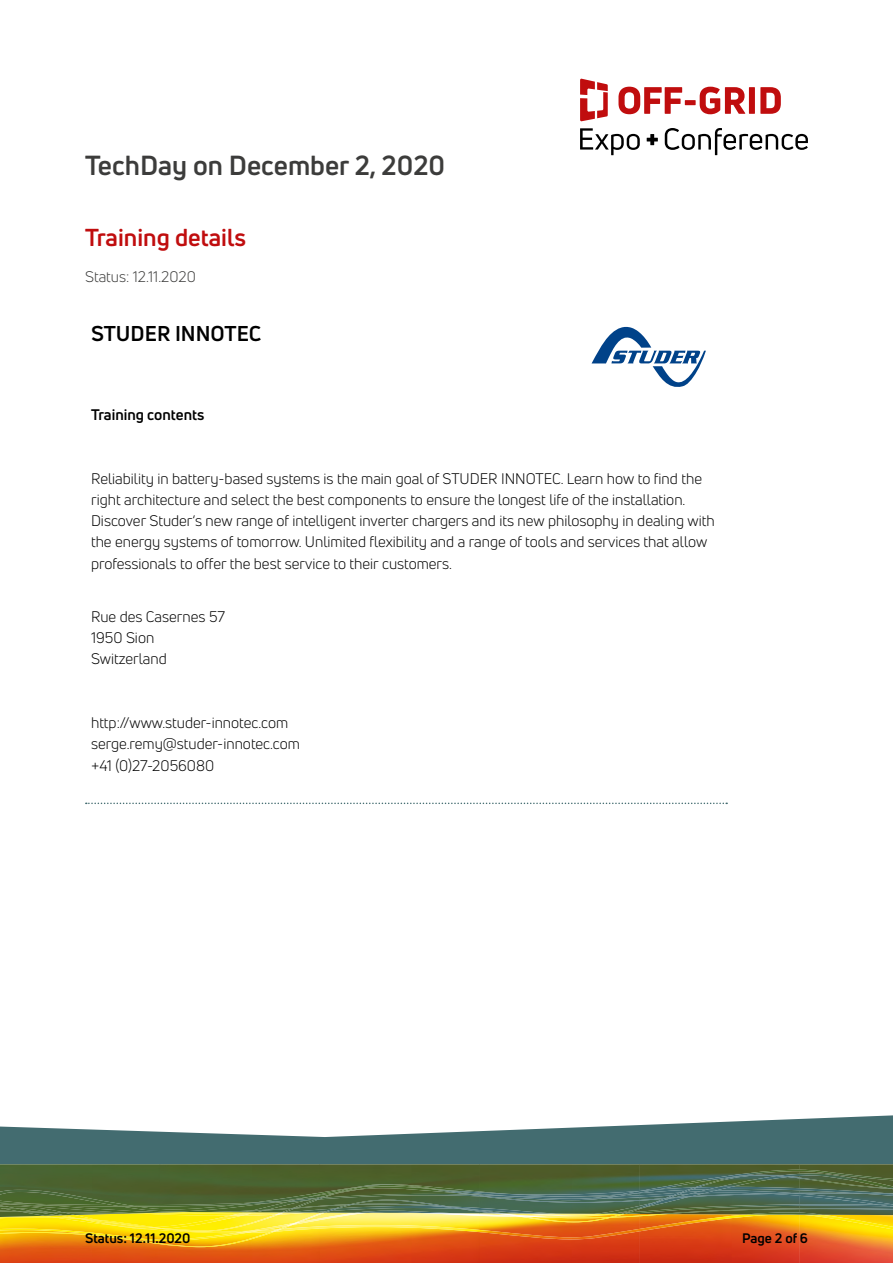
<style>
.page{position:relative;width:893px;height:1263px;background:#fff}
.page>*{position:absolute;margin:0;border:0;box-sizing:border-box;transform-origin:0 0}
.t1{font:700 27px "Uni Neue";color:#3c3c3b}
.t2{font:700 24px "Uni Neue";color:#c00d0e}
.t3{font:700 21px "Uni Neue";color:#000}
.t4{font:15px/21.3px "Uni Neue";color:#000}
.t5{font:15px "Uni Neue";color:#3c3c3b}
.t6{font:700 15px "Uni Neue";color:#000}
.t7{font:700 13.5px "Uni Neue";color:#000}
</style>
<div class="page">
<img style="left:640px;top:1215px;width:253px;height:48px">
<img style="left:325px;top:1215px;width:442px;height:24px">
<img style="left:325px;top:1215px;width:163px;height:1px">
<img style="left:508px;top:1218px;width:103px;height:4px">
<img style="left:0;top:1215px;width:325px;height:32px">
<img style="left:286px;top:1222px;width:15px;height:4px">
<svg style="left:270px;top:1229px;width:12px;height:3px"></svg>
<img style="left:614px;top:1215px;width:54px;height:3px">
<img style="left:498px;top:1215px;width:116px;height:3px">
<svg style="left:0;top:1115px;width:893px;height:49px;fill:#436c70"></svg>
<img style="left:0;top:1164px;width:160px;height:53px">
<img style="left:160px;top:1164px;width:733px;height:6px">
<img style="left:58px;top:1213px;width:835px;height:2px">
<img style="left:746px;top:1214px;width:76px;height:1px">
<img style="left:0;top:1213px;width:58px;height:3px">
<img style="left:284px;top:1212px;width:375px;height:2px">
<img style="left:351px;top:1206px;width:275px;height:6px">
<svg style="left:603px;top:1212px;width:27px;height:3px"></svg>
<img style="left:635px;top:1206px;width:258px;height:3px">
<img style="left:498px;top:1209px;width:5px;height:3px">
<img style="left:472px;top:1207px;width:8px;height:2px">
<img style="left:0;top:1206px;width:350px;height:7px">
<img style="left:48px;top:1209px;width:220px;height:4px">
<svg style="left:291px;top:1207px;width:6px;height:2px"></svg>
<svg style="left:0;top:1206px;width:39px;height:6px"></svg>
<svg style="left:129px;top:1213px;width:21px;height:1px"></svg>
<img style="left:431px;top:1206px;width:10px;height:2px">
<img style="left:322px;top:1206px;width:29px;height:6px">
<svg style="left:326px;top:1208px;width:13px;height:3px"></svg>
<img style="left:659px;top:1208px;width:234px;height:6px">
<img style="left:461px;top:1209px;width:37px;height:4px">
<svg style="left:488px;top:1212px;width:38px;height:5px"></svg>
<img style="left:441px;top:1206px;width:31px;height:4px">
<img style="left:443px;top:1206px;width:26px;height:3px">
<img style="left:0;top:1170px;width:893px;height:36px">
<img style="left:112px;top:1196px;width:507px;height:10px">
<img style="left:288px;top:1189px;width:369px;height:13px">
<img style="left:315px;top:1194px;width:176px;height:6px">
<img style="left:0;top:1203px;width:53px;height:2px">
<svg style="left:618px;top:87px;width:163px;height:27px"></svg>
<svg style="left:580px;top:79px;width:28px;height:42px"></svg>
<svg style="left:665px;top:128px;width:143px;height:27px"></svg>
<svg style="left:580px;top:128px;width:60px;height:27px"></svg>
<svg style="left:647px;top:134px;width:11px;height:11px"></svg>
<svg style="left:86px;top:802px;width:641px;height:2px"></svg>
<svg style="left:592px;top:326px;width:114px;height:61px"></svg>
<h1 class="t1" style="left:85px;top:149px;width:362px">TechDay on December 2, 2020</h1>
<h2 class="t2" style="left:85px;top:222px;width:162px">Training details</h2>
<p class="t5" style="left:85px;top:267px;width:112px">Status: 12.11.2020</p>
<h3 class="t3" style="left:91px;top:320px;width:172px">STUDER INNOTEC</h3>
<p class="t6" style="left:91px;top:405px;width:115px">Training contents</p>
<p class="t4" style="left:91px;top:468px;width:625px">Reliability in battery-based systems is the main goal of STUDER INNOTEC. Learn how to find the right architecture and select the best components to ensure the longest life of the installation.<br>Discover Studer‘s new range of intelligent inverter chargers and its new philosophy in dealing with the energy systems of tomorrow. Unlimited flexibility and a range of tools and services that allow professionals to offer the best service to their customers.</p>
<p class="t4" style="left:91px;top:606px;width:136px">Rue des Casernes 57<br>1950 Sion<br>Switzerland</p>
<p class="t4" style="left:91px;top:712px;width:210px">http://www.studer-innotec.com serge.remy@studer-innotec.com +41 (0)27-2056080</p>
<p class="t7" style="left:85px;top:1230px;width:107px">Status: 12.11.2020</p>
<p class="t7" style="left:742px;top:1230px;width:67px">Page 2 of 6</p>
</div>
